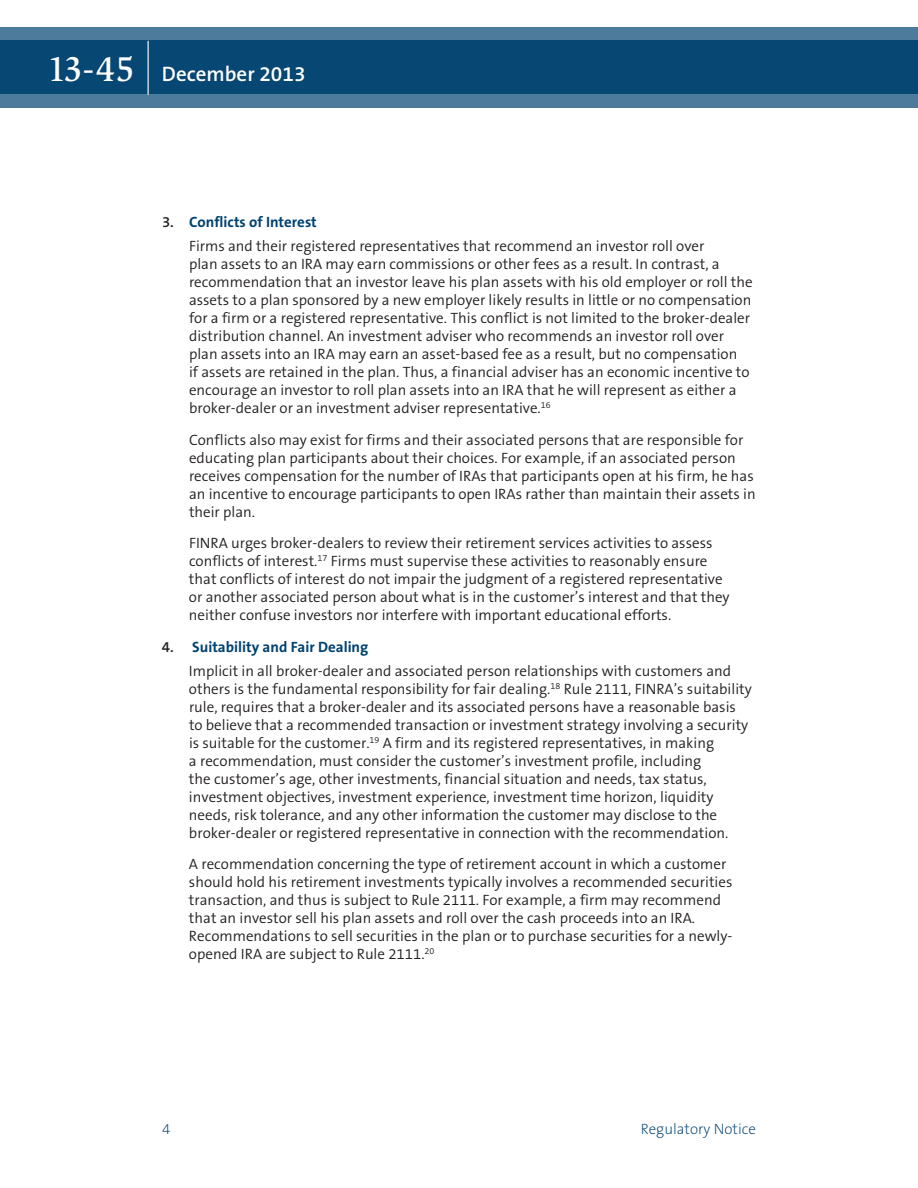
<style>
.page{position:relative;width:918px;height:1188px;background:#fff}
.page>*{position:absolute;margin:0;border:0;box-sizing:border-box;transform-origin:0 0}
.t1{font:600 21px "The Sans B6";color:#fff}
.t2{font:300 15px/18px "The Sans B4";color:#231f20}
.t3{font:700 15px "The Sans B7";color:#004270}
.t4{font:200 15px "The Sans B2";color:#004270}
.s1{font-family:"Slimbach LT";font-weight:500;font-size:36px}
.s2{font-family:"The Sans B6";font-weight:600;color:#231f20}
</style>
<div class="page">
<svg style="left:0;top:27px;width:918px;height:81px;background:#1e5881"></svg>
<hr style="left:148px;top:41px;width:1px;height:54px;background:#fff">
<h1 class="t1" style="left:47px;top:63px;width:260px"><span class="s1">13-45</span> December 2013</h1>
<p class="t3" style="left:162px;top:214px;width:156px"><span class="s2">3.</span> Conflicts of Interest</p>
<p class="t2" style="left:189px;top:237px;width:565px">Firms and their registered representatives that recommend an investor roll over<br>plan assets to an IRA may earn commissions or other fees as a result. In contrast, a recommendation that an investor leave his plan assets with his old employer or roll the assets to a plan sponsored by a new employer likely results in little or no compensation for a firm or a registered representative. This conflict is not limited to the broker-dealer distribution channel. An investment adviser who recommends an investor roll over plan assets into an IRA may earn an asset-based fee as a result, but no compensation<br>if assets are retained in the plan. Thus, a financial adviser has an economic incentive to encourage an investor to roll plan assets into an IRA that he will represent as either a broker-dealer or an investment adviser representative.<sup>16</sup></p>
<p class="t2" style="left:189px;top:431px;width:568px">Conflicts also may exist for firms and their associated persons that are responsible for educating plan participants about their choices. For example, if an associated person receives compensation for the number of IRAs that participants open at his firm, he has an incentive to encourage participants to open IRAs rather than maintain their assets in their plan.</p>
<p class="t2" style="left:189px;top:534px;width:542px">FINRA urges broker-dealers to review their retirement services activities to assess conflicts of interest.<sup>17</sup> Firms must supervise these activities to reasonably ensure that conflicts of interest do not impair the judgment of a registered representative or another associated person about what is in the customer’s interest and that they neither confuse investors nor interfere with important educational efforts.</p>
<p class="t3" style="left:162px;top:638px;width:208px"><span class="s2">4.</span> Suitability and Fair Dealing</p>
<p class="t2" style="left:189px;top:662px;width:564px">Implicit in all broker-dealer and associated person relationships with customers and others is the fundamental responsibility for fair dealing.<sup>18</sup> Rule 2111, FINRA’s suitability rule, requires that a broker-dealer and its associated persons have a reasonable basis to believe that a recommended transaction or investment strategy involving a security is suitable for the customer.<sup>19</sup> A firm and its registered representatives, in making<br>a recommendation, must consider the customer’s investment profile, including<br>the customer’s age, other investments, financial situation and needs, tax status, investment objectives, investment experience, investment time horizon, liquidity needs, risk tolerance, and any other information the customer may disclose to the broker-dealer or registered representative in connection with the recommendation.</p>
<p class="t2" style="left:189px;top:855px;width:545px">A recommendation concerning the type of retirement account in which a customer should hold his retirement investments typically involves a recommended securities transaction, and thus is subject to Rule 2111. For example, a firm may recommend that an investor sell his plan assets and roll over the cash proceeds into an IRA.<br>Recommendations to sell securities in the plan or to purchase securities for a newly&shy;opened IRA are subject to Rule 2111.<sup>20</sup></p>
<p class="t4" style="left:162px;top:1121px;width:10px">4</p>
<p class="t4" style="left:641px;top:1121px;width:117px">Regulatory Notice</p>
</div>
